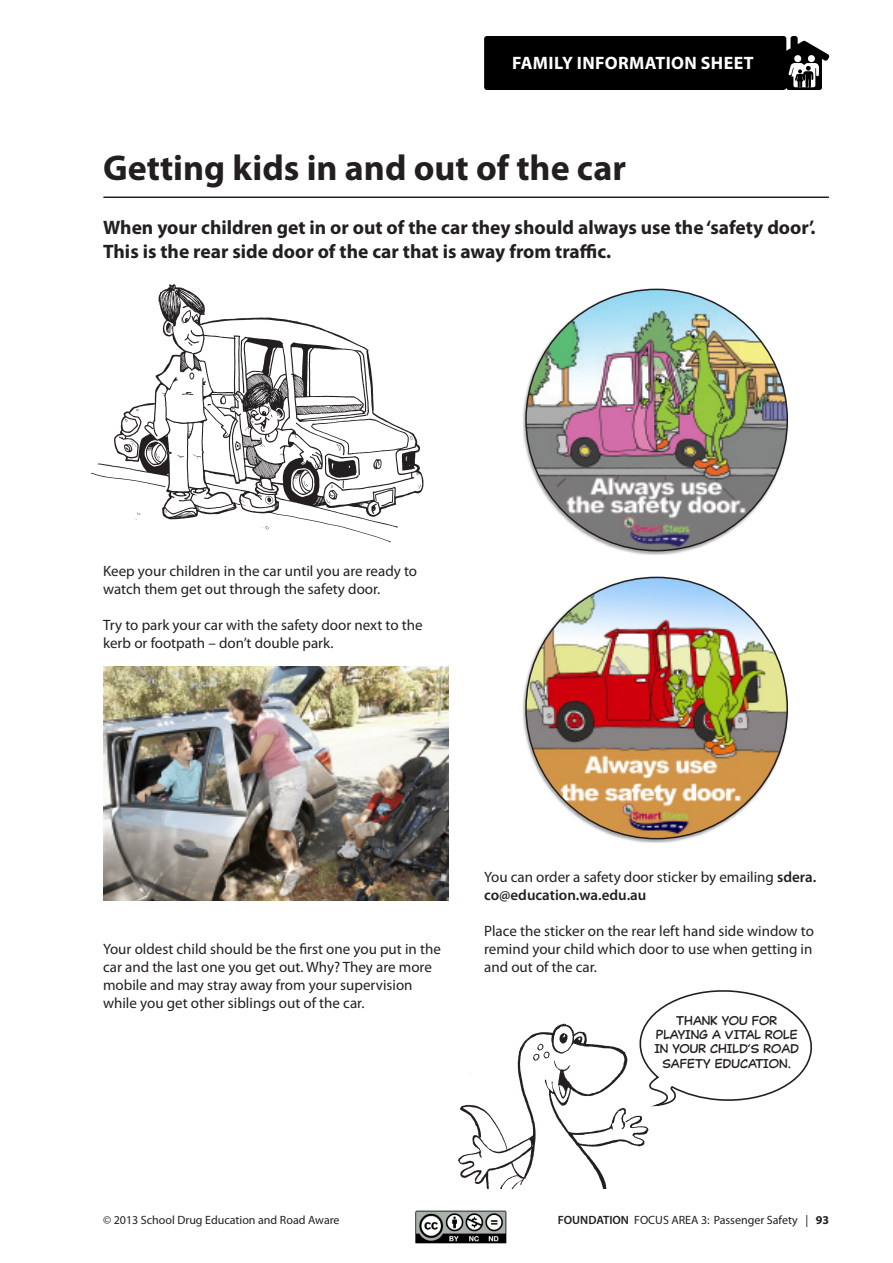
<style>
.page{position:relative;width:893px;height:1263px;background:#fff}
.page>*{position:absolute;margin:0;border:0;box-sizing:border-box;transform-origin:0 0}
.t1{font:700 36px "Myriad Pro";color:#231f20}
.t2{font:700 19.5px/24px "Myriad Pro";color:#231f20}
.t3{font:700 18px "Myriad Pro";letter-spacing:.02em;color:#fff}
.t4{font:15px/18px "Myriad Pro";color:#231f20}
.t5{font:12px "Myriad Pro";color:#231f20}
.t6{font:12px/14.2px "Captain Comic Pro";color:#231f20;text-align:center}
.s1{font-weight:600}
.s2{font-weight:700}
</style>
<div class="page">
<hr style="left:104px;top:196px;width:724px;height:2px;background:#231f20">
<svg style="left:484px;top:36px;width:345px;height:54px;background:#0e0e0e"></svg>
<div style="left:522px;top:288px;width:267px;height:267px;background:#231f20;opacity:.4"></div>
<img style="left:526px;top:289px;width:261px;height:262px;border-radius:131px">
<div style="left:522px;top:576px;width:267px;height:267px;background:#231f20;opacity:.4"></div>
<img style="left:526px;top:577px;width:261px;height:262px;border-radius:131px">
<svg style="left:646px;top:990px;width:166px;height:117px"></svg>
<img style="left:458px;top:1022px;width:192px;height:166px">
<img style="left:103px;top:666px;width:345px;height:234px">
<img style="left:91px;top:284px;width:333px;height:259px">
<img style="left:415px;top:1210px;width:91px;height:33px">
<p class="t3" style="left:512px;top:51px;width:76px">family infor</p>
<p class="t3" style="left:629px;top:51px;width:27px">mation</p>
<p class="t3" style="left:701px;top:51px;width:30px">sheet</p>
<h1 class="t1" style="left:103px;top:144px;width:524px">Getting kids in and out of the car</h1>
<h2 class="t2" style="left:103px;top:215px;width:714px">When your children get in or out of the car they should always use the ‘safety door’.<br>This is the rear side door of the car that is away from traffic.</h2>
<p class="t4" style="left:103px;top:562px;width:316px">Keep your children in the car until you are ready to watch them get out through the safety door.</p>
<p class="t4" style="left:103px;top:616px;width:321px">Try to park your car with the safety door next to the kerb or footpath – don’t double park.</p>
<p class="t4" style="left:103px;top:940px;width:339px">Your oldest child should be the first one you put in the car and the last one you get out. Why? They are more mobile and may stray away from your supervision while you get other siblings out of the car.</p>
<p class="t4" style="left:484px;top:868px;width:334px">You can order a safety door sticker by emailing <span class="s1">sdera. co@education.wa.edu.au</span></p>
<p class="t4" style="left:484px;top:922px;width:331px;text-align:justify">Place the sticker on the rear left hand side window to remind your child which door to use when getting in and out of the car.</p>
<p class="t6" style="left:654px;top:1013px;width:146px">THANK YOU FOR<br>PLAYING A VITAL ROLE<br>IN YOUR CHILD’S ROAD<br>SAFETY EDUCATION.</p>
<p class="t5" style="left:103px;top:1213px;width:238px">© 2013 School Drug Education and Road Aware</p>
<p class="t5" style="left:558px;top:1213px;width:273px"><span class="s1">FOUNDATION</span> FOCUS AREA 3: Passenger Safety | <span class="s2">93</span></p>
</div>
